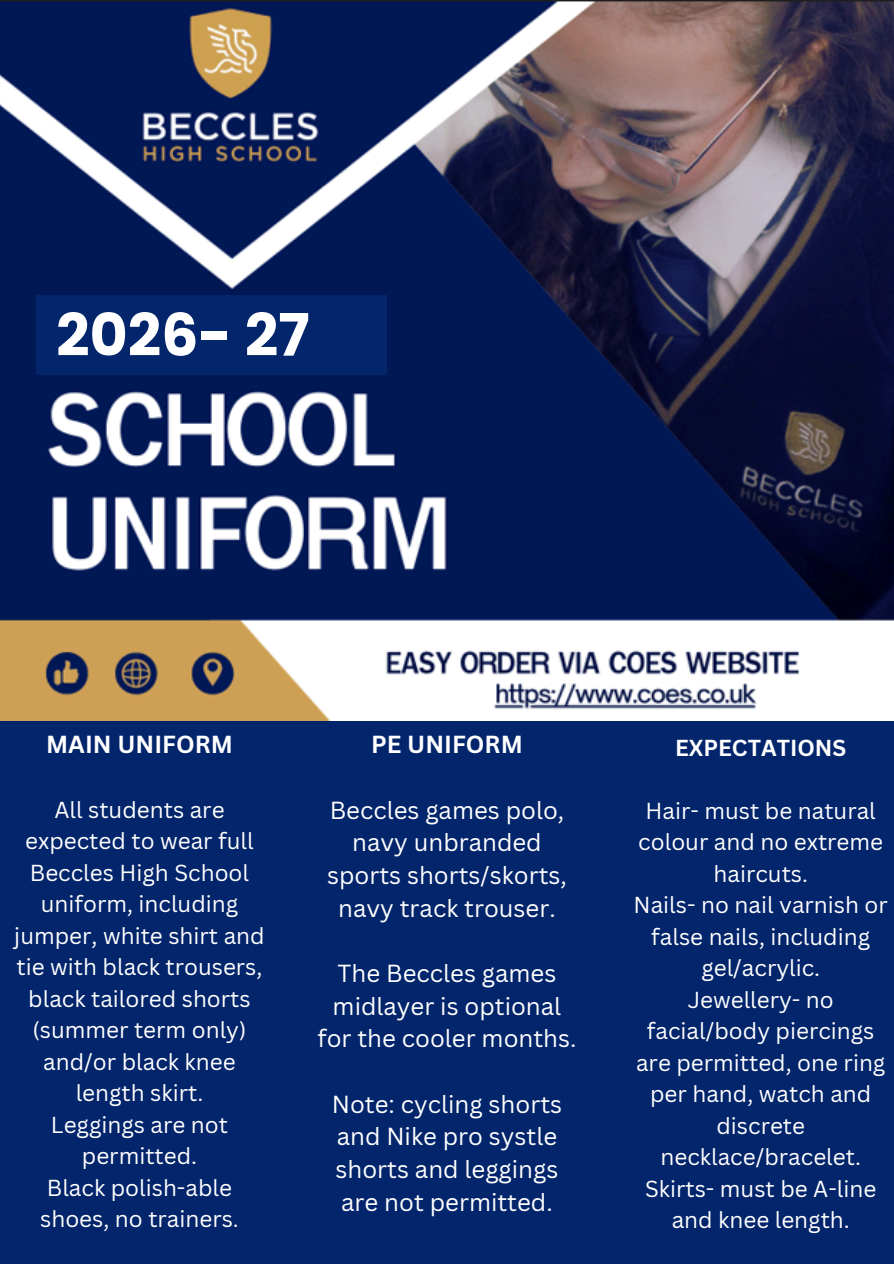
<style>
.page{position:relative;width:894px;height:1264px;background:#fff}
.page>*{position:absolute;margin:0;border:0;box-sizing:border-box;transform-origin:0 0}
.t1{font:700 58.5px "Poppins";color:#fff}
.t2{font:24px/32.7px "Canva Sans";color:#fff;text-align:center}
.t3{font:700 24px "Canva Sans";color:#fff}
.t4{font:22.5px/31.5px "Canva Sans";color:#fff;text-align:center}
.t5{font:700 22.5px "Canva Sans";color:#fff}
</style>
<div class="page">
<div style="left:0;top:0;width:893px;height:1263px;background:#03256c"></div>
<img style="left:0;top:0;width:893px;height:720px">
<div style="left:36px;top:295px;width:351px;height:80px;background:#03256c"></div>
<h1 class="t1" style="left:56px;top:294px;width:255px">2026- 27</h1>
<p class="t3" style="left:46px;top:727px;width:188px">MAIN UNIFORM</p>
<p class="t4" style="left:14px;top:793px;width:252px">All students are expected to wear full<br>Beccles High School uniform, including jumper, white shirt and tie with black trousers, black tailored shorts (summer term only) and/or black knee length skirt.<br>Leggings are not permitted.<br>Black polish-able shoes, no trainers.</p>
<p class="t3" style="left:371px;top:727px;width:153px">PE UNIFORM</p>
<p class="t2" style="left:327px;top:793px;width:241px">Beccles games polo, navy unbranded sports shorts/skorts, navy track trouser.</p>
<p class="t2" style="left:317px;top:956px;width:260px">The Beccles games midlayer is optional for the cooler months.</p>
<p class="t2" style="left:332px;top:1086px;width:232px;text-align:left">Note: cycling shorts and Nike pro systle shorts and leggings are not permitted.</p>
<p class="t5" style="left:675px;top:731px;width:173px">EXPECTATIONS</p>
<p class="t4" style="left:633px;top:794px;width:256px">Hair- must be natural colour and no extreme haircuts.<br>Nails- no nail varnish or false nails, including gel/acrylic.<br>Jewellery- no facial/body piercings are permitted, one ring per hand, watch and discrete necklace/bracelet.<br>Skirts- must be A-line and knee length.</p>
</div>
